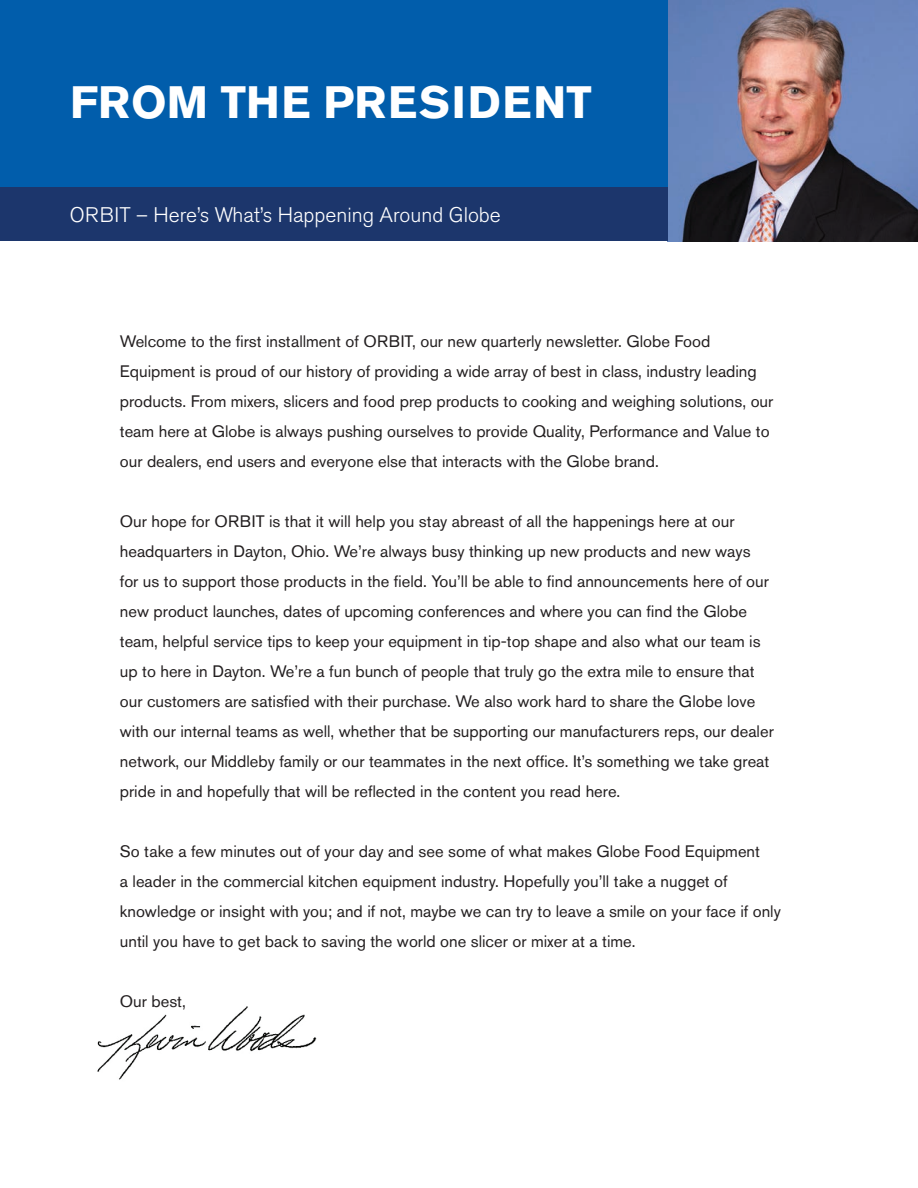
<style>
.page{position:relative;width:918px;height:1188px;background:#fff}
.page>*{position:absolute;margin:0;border:0;box-sizing:border-box;transform-origin:0 0}
.t1{font:700 45px "Akzidenz Grotesk Pro";letter-spacing:.04em;color:#fff}
.t2{font:300 21px "Akzidenz Grotesk Pro";color:#fff}
.t3{font:16.5px/30px "Akzidenz Grotesk Pro";color:#231f20}
</style>
<div class="page">
<img style="left:667px;top:0;width:251px;height:242px">
<div style="left:0;top:0;width:667px;height:188px;background:#015dab"></div>
<div style="left:0;top:188px;width:667px;height:54px;background:#1c366c"></div>
<img style="left:97px;top:1006px;width:220px;height:74px">
<h1 class="t1" style="left:70px;top:73px;width:523px">FROM THE PRESIDENT</h1>
<p class="t2" style="left:70px;top:201px;width:432px">ORBIT – Here’s What’s Happening Around Globe</p>
<p class="t3" style="left:120px;top:326px;width:655px">Welcome to the first installment of ORBIT, our new quarterly newsletter. Globe Food Equipment is proud of our history of providing a wide array of best in class, industry leading products. From mixers, slicers and food prep products to cooking and weighing solutions, our team here at Globe is always pushing ourselves to provide Quality, Performance and Value to our dealers, end users and everyone else that interacts with the Globe brand.</p>
<p class="t3" style="left:120px;top:506px;width:655px">Our hope for ORBIT is that it will help you stay abreast of all the happenings here at our headquarters in Dayton, Ohio. We’re always busy thinking up new products and new ways<br>for us to support those products in the field. You’ll be able to find announcements here of our new product launches, dates of upcoming conferences and where you can find the Globe team, helpful service tips to keep your equipment in tip-top shape and also what our team is up to here in Dayton. We’re a fun bunch of people that truly go the extra mile to ensure that our customers are satisfied with their purchase. We also work hard to share the Globe love with our internal teams as well, whether that be supporting our manufacturers reps, our dealer network, our Middleby family or our teammates in the next office. It’s something we take great pride in and hopefully that will be reflected in the content you read here.</p>
<p class="t3" style="left:120px;top:836px;width:663px">So take a few minutes out of your day and see some of what makes Globe Food Equipment<br>a leader in the commercial kitchen equipment industry. Hopefully you’ll take a nugget of knowledge or insight with you; and if not, maybe we can try to leave a smile on your face if only until you have to get back to saving the world one slicer or mixer at a time.</p>
<p class="t3" style="left:120px;top:986px;width:68px">Our best,</p>
</div>
